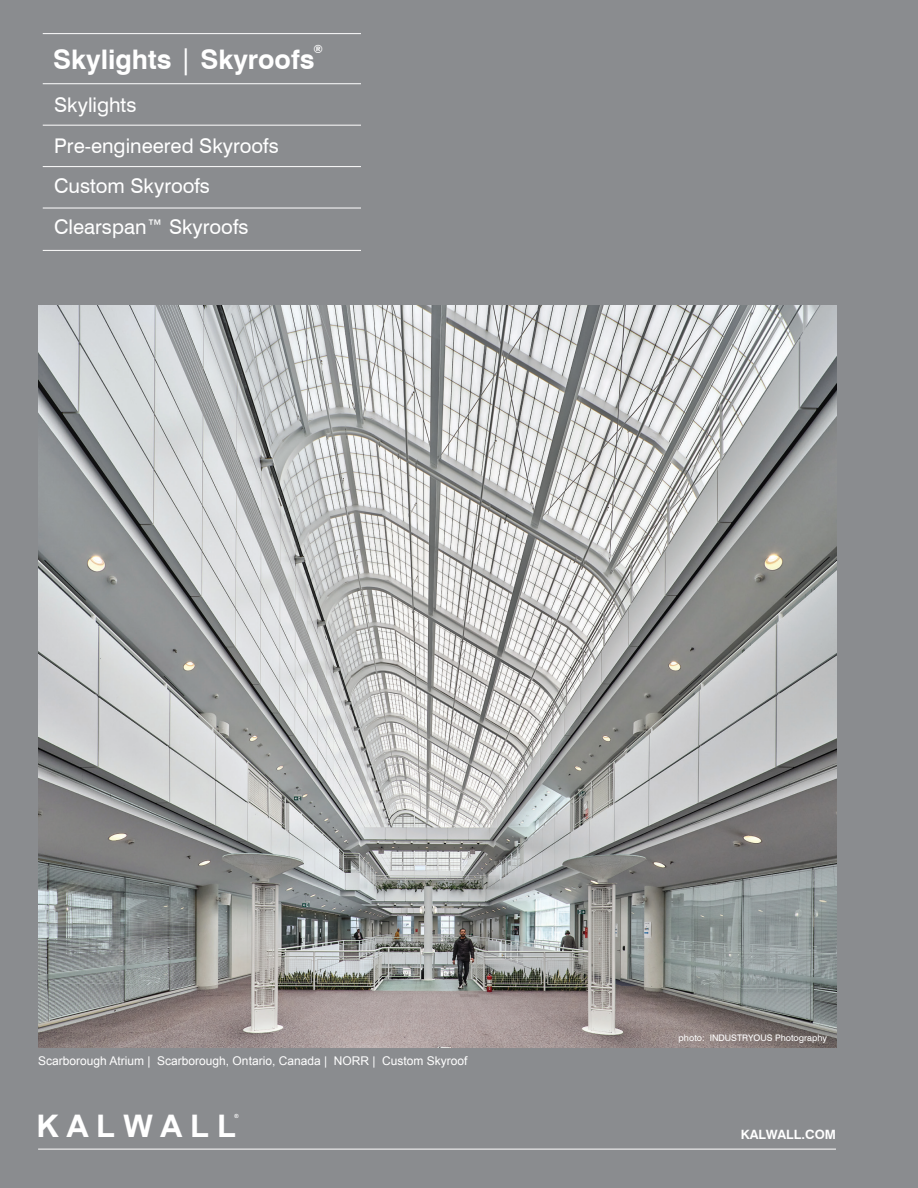
<style>
.page{position:relative;width:918px;height:1188px;background:#8a8c8f}
.page>*{position:absolute;margin:0;border:0;box-sizing:border-box;transform-origin:0 0}
.t1{font:700 31.05px "Arial";color:#fff}
.t2{font:700 27px "Swiss 721 BT";color:#fff}
.t3{font:20.25px "Swiss 721 BT";color:#fff}
.t4{font:700 12.9px "Swiss 721 BT";color:#fff}
.t5{font:12px "Arial";color:#fff}
.t6{font:700 11.4px "Swiss 721 BT";color:#fff}
.t7{font:9px "Swiss 721 BT";color:#fff}
.t8{font:700 5.7px "Arial";color:#fff}
.s1{font-weight:400}
</style>
<div class="page">
<hr style="left:38px;top:1149px;width:798px;height:1px;background:#fff">
<img style="left:38px;top:306px;width:798px;height:742px">
<hr style="left:43px;top:208px;width:318px;height:1px;background:#fff">
<hr style="left:43px;top:166px;width:318px;height:1px;background:#fff">
<hr style="left:43px;top:83px;width:318px;height:1px;background:#fff">
<hr style="left:43px;top:33px;width:318px;height:1px;background:#fff">
<hr style="left:43px;top:125px;width:318px;height:1px;background:#fff">
<hr style="left:43px;top:250px;width:318px;height:1px;background:#fff">
<p class="t2" style="left:53px;top:43px;width:263px">Skylights <span class="s1">|</span> Skyroofs</p>
<p class="t6" style="left:314px;top:42px;width:11px">®</p>
<p class="t3" style="left:54px;top:93px;width:84px">Skylights</p>
<p class="t3" style="left:54px;top:133px;width:226px">Pre-engineered Skyroofs</p>
<p class="t3" style="left:54px;top:174px;width:157px">Custom Skyroofs</p>
<p class="t3" style="left:54px;top:214px;width:196px">Clearspan™ Skyroofs</p>
<p class="t5" style="left:38px;top:1053px;width:431px">Scarborough Atrium | Scarborough, Ontario, Canada | NORR | Custom Skyroof</p>
<p class="t1" style="left:36px;top:1106px;width:201px">K A L W A L L</p>
<p class="t8" style="left:234px;top:1112px;width:6px">®</p>
<p class="t7" style="left:679px;top:1032px;width:150px">photo: INDUSTRYOUS Photography</p>
<p class="t4" style="left:741px;top:1127px;width:97px">KALWALL.COM</p>
</div>
